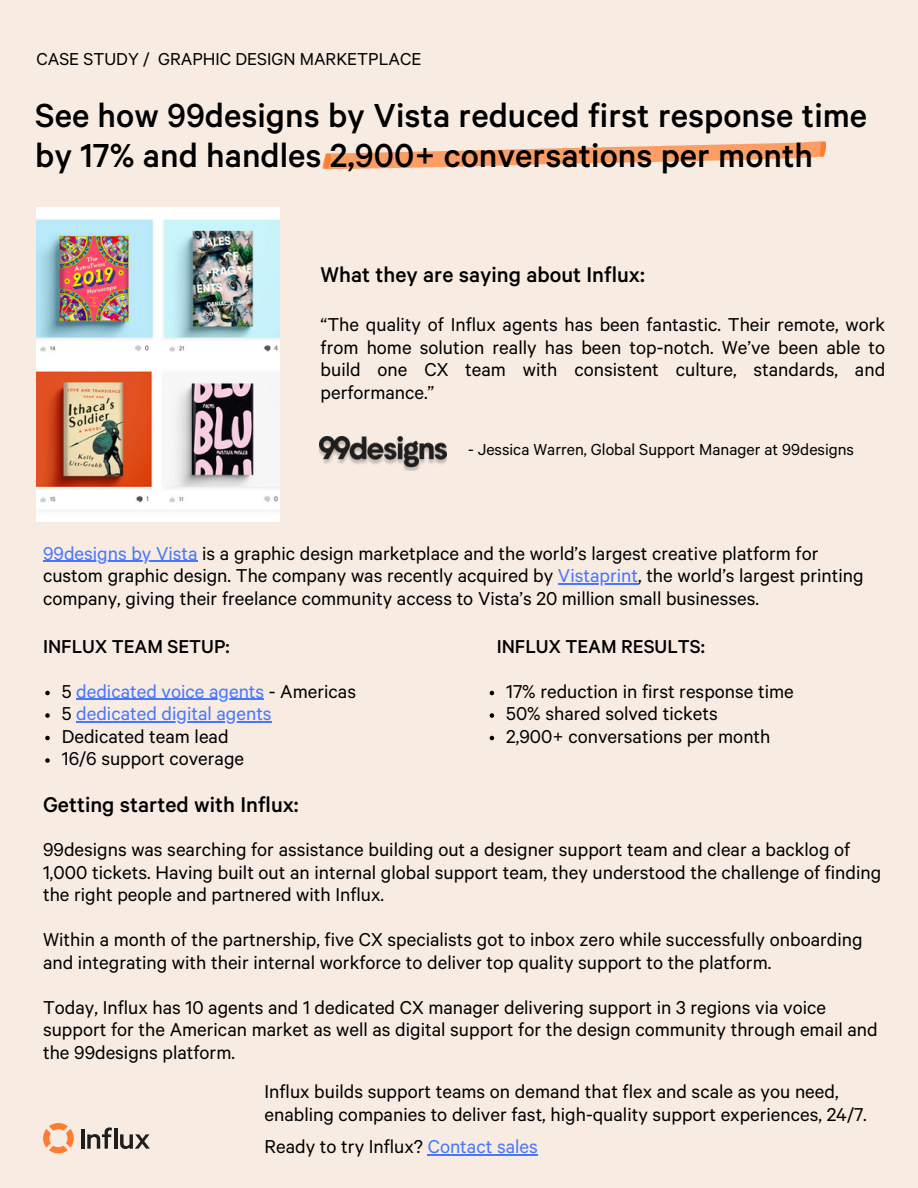
<style>
.page{position:relative;width:918px;height:1188px;background:#f7ebe2}
.page>*{position:absolute;margin:0;border:0;box-sizing:border-box;transform-origin:0 0}
.t1{font:500 37.5px/40.5px "Calibre";color:#000}
.t2{font:500 24px "Calibre";color:#000}
.t3{font:21px/22.5px "Calibre";color:#000}
.t4{font:21px "Calibre";color:#4777fc}
.t5{font:500 21px "Calibre";color:#000}
.t6{font:19.5px "Calibre";color:#000}
.t7{font:18px "Calibre";color:#000}
.s1{color:#4777fc}
.s2{color:#000}
</style>
<div class="page">
<svg style="left:323px;top:141px;width:503px;height:28px"></svg>
<img style="left:319px;top:437px;width:128px;height:33px">
<img style="left:36px;top:207px;width:243px;height:314px">
<hr style="left:43px;top:561px;width:155px;height:1px;background:#4777fc">
<hr style="left:558px;top:583px;width:80px;height:1px;background:#4777fc">
<hr style="left:81px;top:1129px;width:3px;height:20px;background:#1e1e1e">
<svg style="left:87px;top:1127px;width:25px;height:22px"></svg>
<hr style="left:114px;top:1128px;width:3px;height:21px;background:#1e1e1e">
<svg style="left:120px;top:1134px;width:30px;height:15px"></svg>
<svg style="left:43px;top:1123px;width:31px;height:30px"></svg>
<svg style="left:45px;top:691px;width:5px;height:4px"></svg>
<hr style="left:76px;top:699px;width:188px;height:1px;background:#4777fc">
<svg style="left:45px;top:713px;width:5px;height:5px"></svg>
<hr style="left:76px;top:721px;width:196px;height:1px;background:#4777fc">
<svg style="left:45px;top:736px;width:5px;height:4px"></svg>
<svg style="left:45px;top:758px;width:5px;height:5px"></svg>
<svg style="left:490px;top:691px;width:4px;height:4px"></svg>
<svg style="left:490px;top:713px;width:4px;height:5px"></svg>
<svg style="left:490px;top:736px;width:4px;height:4px"></svg>
<hr style="left:428px;top:1154px;width:110px;height:2px;background:#4777fc">
<p class="t6" style="left:36px;top:53px;width:387px">CASE STUDY / GRAPHIC DESIGN MARKETPLACE</p>
<p class="t1" style="left:35px;top:101px;width:833px">See how 99designs by Vista reduced first response time by 17% and handles 2,900+ conversations per month</p>
<p class="t2" style="left:321px;top:266px;width:326px">What they are saying about Influx:</p>
<p class="t3" style="left:321px;top:317px;width:566px;text-align:justify">“The quality of Influx agents has been fantastic. Their remote, work from home solution really has been top-notch. We’ve been able to build one CX team with consistent culture, standards, and performance.”</p>
<p class="t7" style="left:468px;top:443px;width:387px">- Jessica Warren, Global Support Manager at 99designs</p>
<p class="t3" style="left:43px;top:545px;width:822px"><span class="s1">99designs by Vista</span> is a graphic design marketplace and the world’s largest creative platform for custom graphic design. The company was recently acquired by <span class="s1">Vistaprint</span>, the world’s largest printing company, giving their freelance community access to Vista’s 20 million small businesses.</p>
<p class="t5" style="left:43px;top:640px;width:188px">INFLUX TEAM SETUP:</p>
<p class="t5" style="left:497px;top:640px;width:210px">INFLUX TEAM RESULTS:</p>
<p class="t4" style="left:62px;top:684px;width:296px"><span class="s2">5</span> dedicated voice agents <span class="s2">- Americas</span></p>
<p class="t4" style="left:62px;top:706px;width:211px"><span class="s2">5</span> dedicated digital agents</p>
<p class="t3" style="left:62px;top:728px;width:168px">Dedicated team lead</p>
<p class="t3" style="left:62px;top:751px;width:184px">16/6 support coverage</p>
<p class="t2" style="left:43px;top:797px;width:257px">Getting started with Influx:</p>
<p class="t3" style="left:506px;top:683px;width:289px">17% reduction in first response time</p>
<p class="t3" style="left:506px;top:706px;width:213px">50% shared solved tickets</p>
<p class="t3" style="left:506px;top:728px;width:266px">2,900+ conversations per month</p>
<p class="t3" style="left:43px;top:842px;width:840px">99designs was searching for assistance building out a designer support team and clear a backlog of<br>1,000 tickets. Having built out an internal global support team, they understood the challenge of finding the right people and partnered with Influx.</p>
<p class="t3" style="left:43px;top:932px;width:821px">Within a month of the partnership, five CX specialists got to inbox zero while successfully onboarding and integrating with their internal workforce to deliver top quality support to the platform.</p>
<p class="t3" style="left:43px;top:999px;width:836px">Today, Influx has 10 agents and 1 dedicated CX manager delivering support in 3 regions via voice support for the American market as well as digital support for the design community through email and the 99designs platform.</p>
<p class="t3" style="left:265px;top:1084px;width:604px">Influx builds support teams on demand that flex and scale as you need, enabling companies to deliver fast, high-quality support experiences, 24/7.</p>
<p class="t3" style="left:265px;top:1138px;width:275px">Ready to try Influx? <span class="s1">Contact sales</span></p>
</div>
